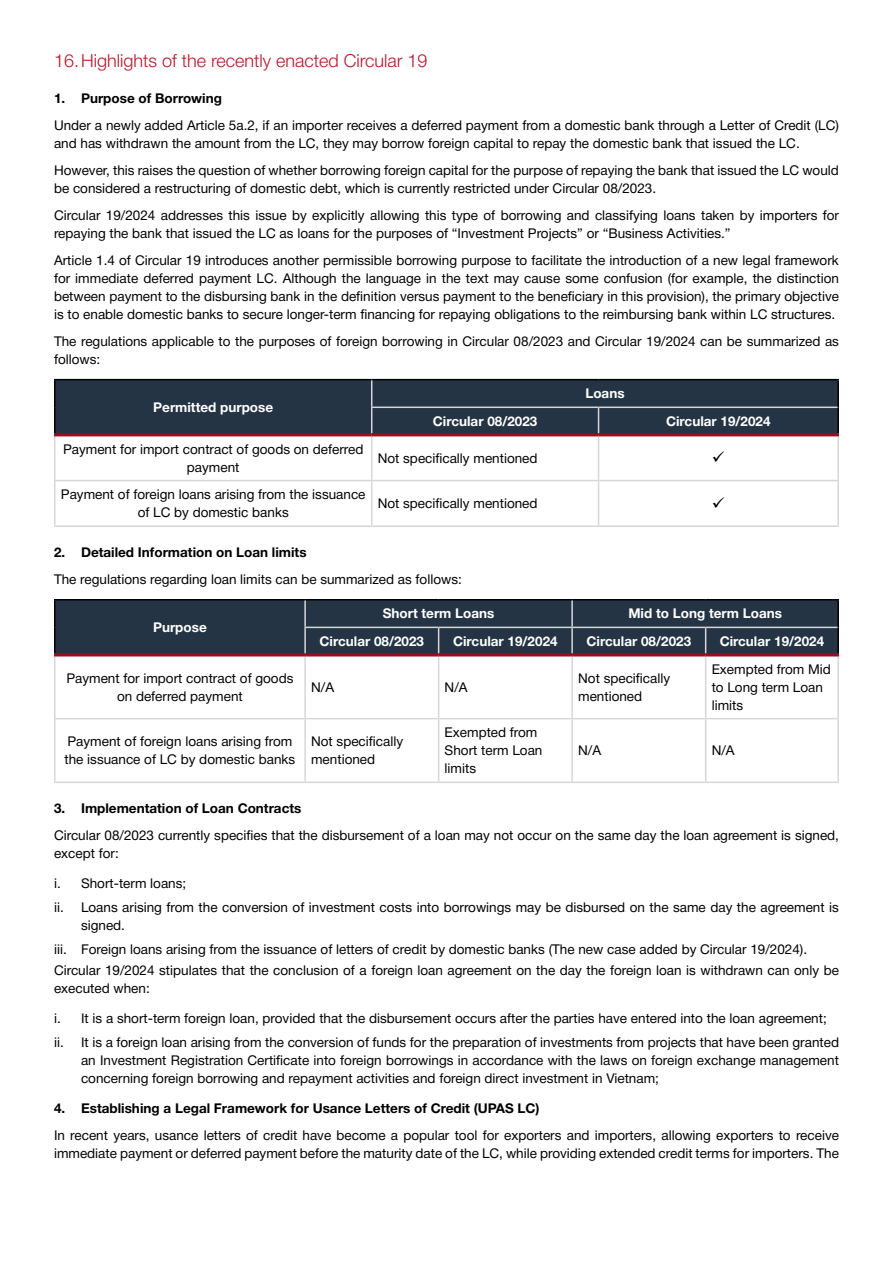
<style>
.page{position:relative;width:893px;height:1263px;background:#fff}
.page>*{position:absolute;margin:0;border:0;box-sizing:border-box;transform-origin:0 0}
.t1{font:300 18px "Helvetica Neue";color:#be142a}
.t2{font:13.5px/18px "Helvetica Neue";color:#000}
.t3{font:700 13.5px "Helvetica Neue";color:#fff}
.t4{font:700 13.5px "Helvetica Neue";color:#000}
</style>
<div class="page">
<hr style="left:54px;top:379px;width:318px;height:1px;background:#000">
<hr style="left:54px;top:380px;width:2px;height:27px;background:#000">
<hr style="left:372px;top:379px;width:226px;height:1px;background:#000">
<hr style="left:598px;top:379px;width:241px;height:1px;background:#000">
<hr style="left:837px;top:380px;width:2px;height:27px;background:#000">
<hr style="left:54px;top:407px;width:2px;height:26px;background:#000">
<hr style="left:837px;top:407px;width:2px;height:26px;background:#000">
<hr style="left:54px;top:436px;width:2px;height:44px;background:#d5d7d8">
<hr style="left:371px;top:436px;width:1px;height:44px;background:#d5d7d8">
<hr style="left:598px;top:436px;width:1px;height:44px;background:#d5d7d8">
<hr style="left:837px;top:436px;width:2px;height:44px;background:#d5d7d8">
<hr style="left:54px;top:480px;width:318px;height:1px;background:#d5d7d8">
<hr style="left:54px;top:481px;width:2px;height:44px;background:#d5d7d8">
<hr style="left:372px;top:480px;width:226px;height:1px;background:#d5d7d8">
<hr style="left:371px;top:481px;width:1px;height:44px;background:#d5d7d8">
<hr style="left:598px;top:480px;width:241px;height:1px;background:#d5d7d8">
<hr style="left:598px;top:481px;width:1px;height:44px;background:#d5d7d8">
<hr style="left:837px;top:481px;width:2px;height:44px;background:#d5d7d8">
<hr style="left:54px;top:525px;width:318px;height:2px;background:#d5d7d8">
<hr style="left:372px;top:525px;width:226px;height:2px;background:#d5d7d8">
<hr style="left:598px;top:525px;width:241px;height:2px;background:#d5d7d8">
<div style="left:55px;top:380px;width:783px;height:53px;background:#243444"></div>
<hr style="left:54px;top:433px;width:318px;height:3px;background:#9f0c20">
<hr style="left:372px;top:433px;width:226px;height:3px;background:#9f0c20">
<hr style="left:598px;top:433px;width:241px;height:3px;background:#9f0c20">
<hr style="left:54px;top:599px;width:251px;height:1px;background:#000">
<hr style="left:54px;top:600px;width:2px;height:27px;background:#000">
<hr style="left:305px;top:599px;width:134px;height:1px;background:#000">
<hr style="left:439px;top:599px;width:133px;height:1px;background:#000">
<hr style="left:572px;top:599px;width:134px;height:1px;background:#000">
<hr style="left:706px;top:599px;width:133px;height:1px;background:#000">
<hr style="left:837px;top:600px;width:2px;height:27px;background:#000">
<hr style="left:54px;top:627px;width:2px;height:26px;background:#000">
<hr style="left:837px;top:627px;width:2px;height:26px;background:#000">
<hr style="left:54px;top:656px;width:2px;height:62px;background:#d5d7d8">
<hr style="left:304px;top:656px;width:2px;height:62px;background:#d5d7d8">
<hr style="left:438px;top:656px;width:1px;height:62px;background:#d5d7d8">
<hr style="left:571px;top:656px;width:2px;height:62px;background:#d5d7d8">
<hr style="left:705px;top:656px;width:1px;height:62px;background:#d5d7d8">
<hr style="left:837px;top:656px;width:2px;height:62px;background:#d5d7d8">
<hr style="left:54px;top:718px;width:251px;height:1px;background:#d5d7d8">
<hr style="left:54px;top:719px;width:2px;height:62px;background:#d5d7d8">
<hr style="left:305px;top:718px;width:134px;height:1px;background:#d5d7d8">
<hr style="left:304px;top:719px;width:2px;height:62px;background:#d5d7d8">
<hr style="left:439px;top:718px;width:133px;height:1px;background:#d5d7d8">
<hr style="left:438px;top:719px;width:1px;height:62px;background:#d5d7d8">
<hr style="left:572px;top:718px;width:134px;height:1px;background:#d5d7d8">
<hr style="left:571px;top:719px;width:2px;height:62px;background:#d5d7d8">
<hr style="left:706px;top:718px;width:133px;height:1px;background:#d5d7d8">
<hr style="left:705px;top:719px;width:1px;height:62px;background:#d5d7d8">
<hr style="left:837px;top:719px;width:2px;height:62px;background:#d5d7d8">
<hr style="left:54px;top:781px;width:251px;height:2px;background:#d5d7d8">
<hr style="left:305px;top:781px;width:134px;height:2px;background:#d5d7d8">
<hr style="left:439px;top:781px;width:133px;height:2px;background:#d5d7d8">
<hr style="left:572px;top:781px;width:134px;height:2px;background:#d5d7d8">
<hr style="left:706px;top:781px;width:133px;height:2px;background:#d5d7d8">
<div style="left:55px;top:600px;width:783px;height:53px;background:#243444"></div>
<hr style="left:54px;top:653px;width:251px;height:3px;background:#9f0c20">
<hr style="left:305px;top:653px;width:134px;height:3px;background:#9f0c20">
<hr style="left:439px;top:653px;width:133px;height:3px;background:#9f0c20">
<hr style="left:572px;top:653px;width:134px;height:3px;background:#9f0c20">
<hr style="left:706px;top:653px;width:133px;height:3px;background:#9f0c20">
<h1 class="t1" style="left:54px;top:46px;width:375px">16.Highlights of the recently enacted Circular 19</h1>
<p class="t4" style="left:54px;top:87px;width:169px">1. Purpose of Borrowing</p>
<p class="t2" style="left:54px;top:117px;width:786px">Under a newly added Article 5a.2, if an importer receives a deferred payment from a domestic bank through a Letter of Credit (LC) and has withdrawn the amount from the LC, they may borrow foreign capital to repay the domestic bank that issued the LC.</p>
<p class="t2" style="left:54px;top:162px;width:786px">However, this raises the question of whether borrowing foreign capital for the purpose of repaying the bank that issued the LC would be considered a restructuring of domestic debt, which is currently restricted under Circular 08/2023.</p>
<p class="t2" style="left:54px;top:207px;width:786px">Circular 19/2024 addresses this issue by explicitly allowing this type of borrowing and classifying loans taken by importers for repaying the bank that issued the LC as loans for the purposes of “Investment Projects” or “Business Activities.”</p>
<p class="t2" style="left:54px;top:252px;width:786px;text-align:justify">Article 1.4 of Circular 19 introduces another permissible borrowing purpose to facilitate the introduction of a new legal framework for immediate deferred payment LC. Although the language in the text may cause some confusion (for example, the distinction between payment to the disbursing bank in the definition versus payment to the beneficiary in this provision), the primary objective is to enable domestic banks to secure longer-term financing for repaying obligations to the reimbursing bank within LC structures.</p>
<p class="t2" style="left:54px;top:333px;width:786px">The regulations applicable to the purposes of foreign borrowing in Circular 08/2023 and Circular 19/2024 can be summarized as follows:</p>
<p class="t3" style="left:153px;top:397px;width:121px">Permitted purpose</p>
<p class="t3" style="left:585px;top:383px;width:41px">Loans</p>
<p class="t3" style="left:433px;top:410px;width:106px">Circular 08/2023</p>
<p class="t3" style="left:666px;top:410px;width:106px">Circular 19/2024</p>
<p class="t2" style="left:63px;top:440px;width:302px;text-align:center">Payment for import contract of goods on deferred payment</p>
<p class="t2" style="left:378px;top:449px;width:161px">Not specifically mentioned</p>
<p class="t2" style="left:61px;top:486px;width:306px;text-align:center">Payment of foreign loans arising from the issuance of LC by domestic banks</p>
<p class="t2" style="left:378px;top:495px;width:161px">Not specifically mentioned</p>
<p class="t4" style="left:54px;top:542px;width:254px">2. Detailed Information on Loan limits</p>
<p class="t2" style="left:54px;top:571px;width:409px">The regulations regarding loan limits can be summarized as follows:</p>
<p class="t3" style="left:153px;top:617px;width:55px">Purpose</p>
<p class="t3" style="left:383px;top:603px;width:113px">Short term Loans</p>
<p class="t3" style="left:628px;top:603px;width:155px">Mid to Long term Loans</p>
<p class="t3" style="left:320px;top:631px;width:106px">Circular 08/2023</p>
<p class="t3" style="left:453px;top:631px;width:106px">Circular 19/2024</p>
<p class="t3" style="left:587px;top:631px;width:106px">Circular 08/2023</p>
<p class="t3" style="left:720px;top:631px;width:106px">Circular 19/2024</p>
<p class="t2" style="left:66px;top:670px;width:229px;text-align:center">Payment for import contract of goods on deferred payment</p>
<p class="t2" style="left:311px;top:679px;width:24px">N/A</p>
<p class="t2" style="left:445px;top:679px;width:24px">N/A</p>
<p class="t2" style="left:578px;top:670px;width:93px">Not specifically mentioned</p>
<p class="t2" style="left:712px;top:661px;width:121px">Exempted from Mid to Long term Loan limits</p>
<p class="t2" style="left:65px;top:733px;width:232px">Payment of foreign loans arising from the issuance of LC by domestic banks</p>
<p class="t2" style="left:311px;top:733px;width:93px">Not specifically mentioned</p>
<p class="t2" style="left:445px;top:724px;width:99px">Exempted from<br>Short term Loan limits</p>
<p class="t2" style="left:578px;top:742px;width:24px">N/A</p>
<p class="t2" style="left:712px;top:742px;width:24px">N/A</p>
<p class="t4" style="left:54px;top:798px;width:249px">3. Implementation of Loan Contracts</p>
<p class="t2" style="left:54px;top:827px;width:786px">Circular 08/2023 currently specifies that the disbursement of a loan may not occur on the same day the loan agreement is signed, except for:</p>
<p class="t2" style="left:54px;top:872px;width:786px;line-height:24px">i. Short-term loans;<br>ii. Loans arising from the conversion of investment costs into borrowings may be disbursed on the same day the agreement is</p>
<p class="t2" style="left:54px;top:914px;width:755px;line-height:24px;text-indent:27px">signed.<br>iii. Foreign loans arising from the issuance of letters of credit by domestic banks (The new case added by Circular 19/2024).</p>
<p class="t2" style="left:54px;top:962px;width:786px">Circular 19/2024 stipulates that the conclusion of a foreign loan agreement on the day the foreign loan is withdrawn can only be executed when:</p>
<p class="t2" style="left:54px;top:1007px;width:786px;line-height:24px">i. It is a short-term foreign loan, provided that the disbursement occurs after the parties have entered into the loan agreement; ii. It is a foreign loan arising from the conversion of funds for the preparation of investments from projects that have been granted</p>
<p class="t2" style="left:81px;top:1052px;width:759px">an Investment Registration Certificate into foreign borrowings in accordance with the laws on foreign exchange management concerning foreign borrowing and repayment activities and foreign direct investment in Vietnam;</p>
<p class="t4" style="left:54px;top:1098px;width:487px">4. Establishing a Legal Framework for Usance Letters of Credit (UPAS LC)</p>
<p class="t2" style="left:54px;top:1127px;width:786px">In recent years, usance letters of credit have become a popular tool for exporters and importers, allowing exporters to receive immediate payment or deferred payment before the maturity date of the LC, while providing extended credit terms for importers. The</p>
</div>
